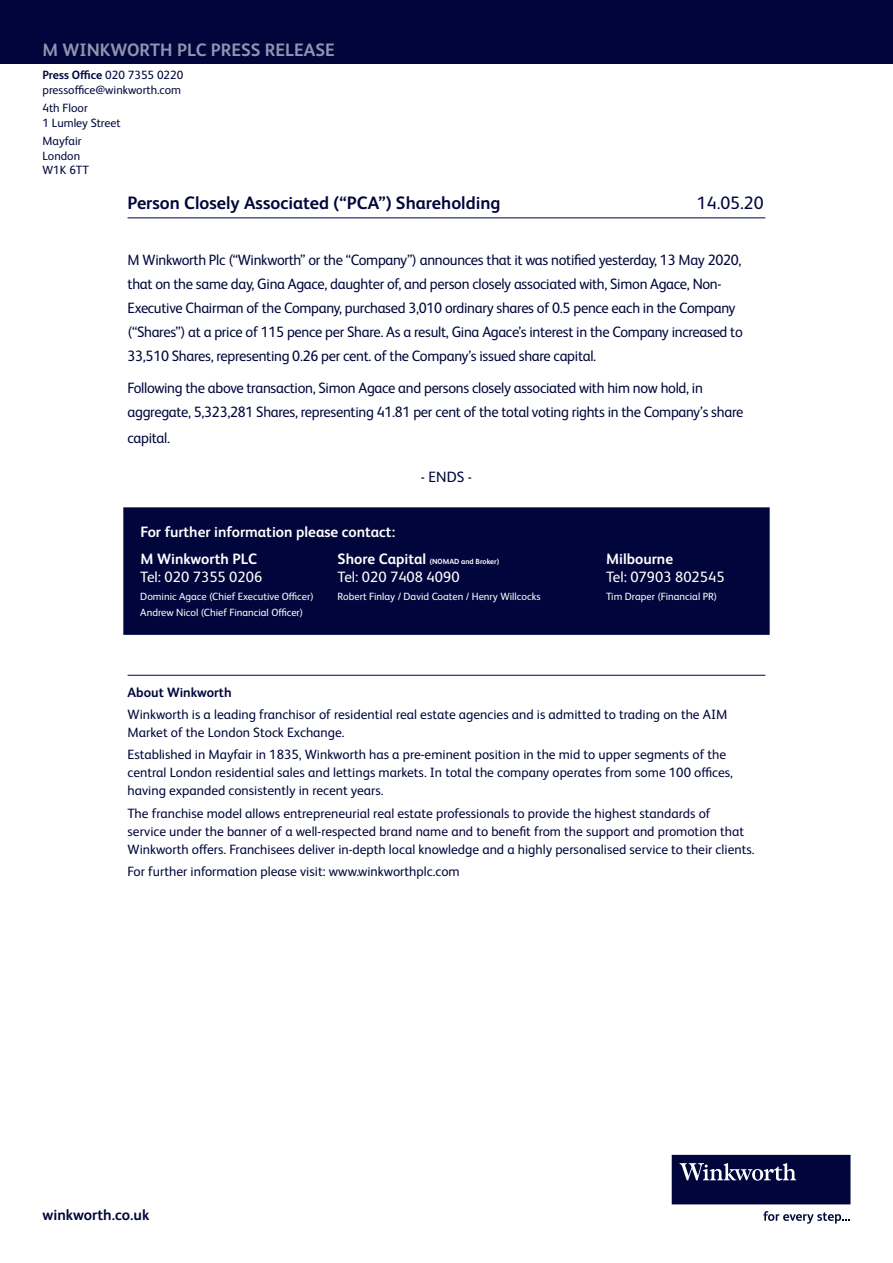
<style>
.page{position:relative;width:893px;height:1263px;background:#fff}
.page>*{position:absolute;margin:0;border:0;box-sizing:border-box;transform-origin:0 0}
.t1{font:700 18px "FS Albert Pro";color:#00063b}
.t2{font:700 18px "FS Albert Pro";color:#9193b0}
.t3{font:18px "FS Albert Pro";color:#00063b}
.t4{font:700 15.15px "FS Albert Pro";color:#00063b}
.t5{font:15px/24px "FS Albert Pro";letter-spacing:-.02em;color:#00063b}
.t6{font:700 15px/26.5px "FS Albert Pro";color:#fff}
.t7{font:15px "FS Albert Pro";color:#fff}
.t8{font:13.5px/18px "FS Albert Pro";color:#00063b}
.t9{font:700 13.5px "FS Albert Pro";color:#00063b}
.t10{font:12px/14.4px "FS Albert Pro";color:#00063b}
.t11{font:10.5px "FS Albert Pro";color:#fff}
.t12{font:700 7.5px "FS Albert Pro";color:#fff}
.s1{font-weight:700}
.s2{font-size:15px}
</style>
<div class="page">
<div style="left:0;top:0;width:893px;height:64px;background:#00063b"></div>
<div style="left:672px;top:1155px;width:178px;height:49px;background:#00063b"></div>
<svg style="left:680px;top:1163px;width:116px;height:17px"></svg>
<svg style="left:763px;top:1211px;width:87px;height:12px"></svg>
<div style="left:123px;top:507px;width:647px;height:128px;background:#00063b"></div>
<hr style="left:128px;top:675px;width:637px;height:1px;background:#00063b">
<hr style="left:128px;top:217px;width:637px;height:1px;background:#00063b">
<h1 class="t2" style="left:43px;top:38px;width:294px">M WINKWORTH PLC PRESS RELEASE</h1>
<p class="t10" style="left:43px;top:67px;width:142px"><span class="s1">Press Office</span> 020 7355 0220 pressoffice@winkworth.com</p>
<p class="t10" style="left:43px;top:100px;width:80px">4th Floor<br>1 Lumley Street</p>
<p class="t10" style="left:43px;top:133px;width:48px">Mayfair<br>London<br>W1K 6TT</p>
<h1 class="t1" style="left:128px;top:190px;width:374px">Person Closely Associated (“PCA”) Shareholding</h1>
<h1 class="t3" style="left:697px;top:190px;width:68px">14.05.20</h1>
<p class="t5" style="left:128px;top:246px;width:617px">M Winkworth Plc (“Winkworth” or the “Company”) announces that it was notified yesterday, 13 May 2020, that on the same day, Gina Agace, daughter of, and person closely associated with, Simon Agace, Non-Executive Chairman of the Company, purchased 3,010 ordinary shares of 0.5 pence each in the Company (“Shares”) at a price of 115 pence per Share. As a result, Gina Agace’s interest in the Company increased to 33,510 Shares, representing 0.26 per cent. of the Company’s issued share capital.</p>
<p class="t5" style="left:128px;top:375px;width:617px">Following the above transaction, Simon Agace and persons closely associated with him now hold, in aggregate, 5,323,281 Shares, representing 41.81 per cent of the total voting rights in the Company’s share</p>
<p class="t5" style="left:128px;top:424px;width:44px">capital.</p>
<p class="t5" style="left:421px;top:463px;width:52px">- ENDS -</p>
<p class="t6" style="left:140px;top:518px;width:256px">For further information please contact:<br>M Winkworth PLC</p>
<p class="t12" style="left:338px;top:556px;width:163px"><span class="s2">Shore Capital</span> (NOMAD and Broker)</p>
<p class="t6" style="left:606px;top:544px;width:68px">Milbourne</p>
<p class="t7" style="left:140px;top:566px;width:123px">Tel: 020 7355 0206</p>
<p class="t7" style="left:338px;top:566px;width:123px">Tel: 020 7408 4090</p>
<p class="t7" style="left:606px;top:566px;width:120px">Tel: 07903 802545</p>
<p class="t11" style="left:140px;top:588px;width:175px">Dominic Agace (Chief Executive Officer)</p>
<p class="t11" style="left:338px;top:588px;width:204px">Robert Finlay / David Coaten / Henry Willcocks</p>
<p class="t11" style="left:606px;top:588px;width:113px">Tim Draper (Financial PR)</p>
<p class="t11" style="left:140px;top:605px;width:165px">Andrew Nicol (Chief Financial Officer)</p>
<p class="t9" style="left:128px;top:683px;width:106px">About Winkworth</p>
<p class="t8" style="left:128px;top:704px;width:601px">Winkworth is a leading franchisor of residential real estate agencies and is admitted to trading on the AIM<br>Market of the London Stock Exchange.</p>
<p class="t8" style="left:128px;top:745px;width:607px">Established in Mayfair in 1835, Winkworth has a pre-eminent position in the mid to upper segments of the central London residential sales and lettings markets. In total the company operates from some 100 offices, having expanded consistently in recent years.</p>
<p class="t8" style="left:128px;top:803px;width:628px">The franchise model allows entrepreneurial real estate professionals to provide the highest standards of<br>service under the banner of a well-respected brand name and to benefit from the support and promotion that<br>Winkworth offers. Franchisees deliver in-depth local knowledge and a highly personalised service to their clients.</p>
<p class="t8" style="left:128px;top:861px;width:334px">For further information please visit: www.winkworthplc.com</p>
<p class="t4" style="left:43px;top:1204px;width:108px">winkworth.co.uk</p>
</div>
